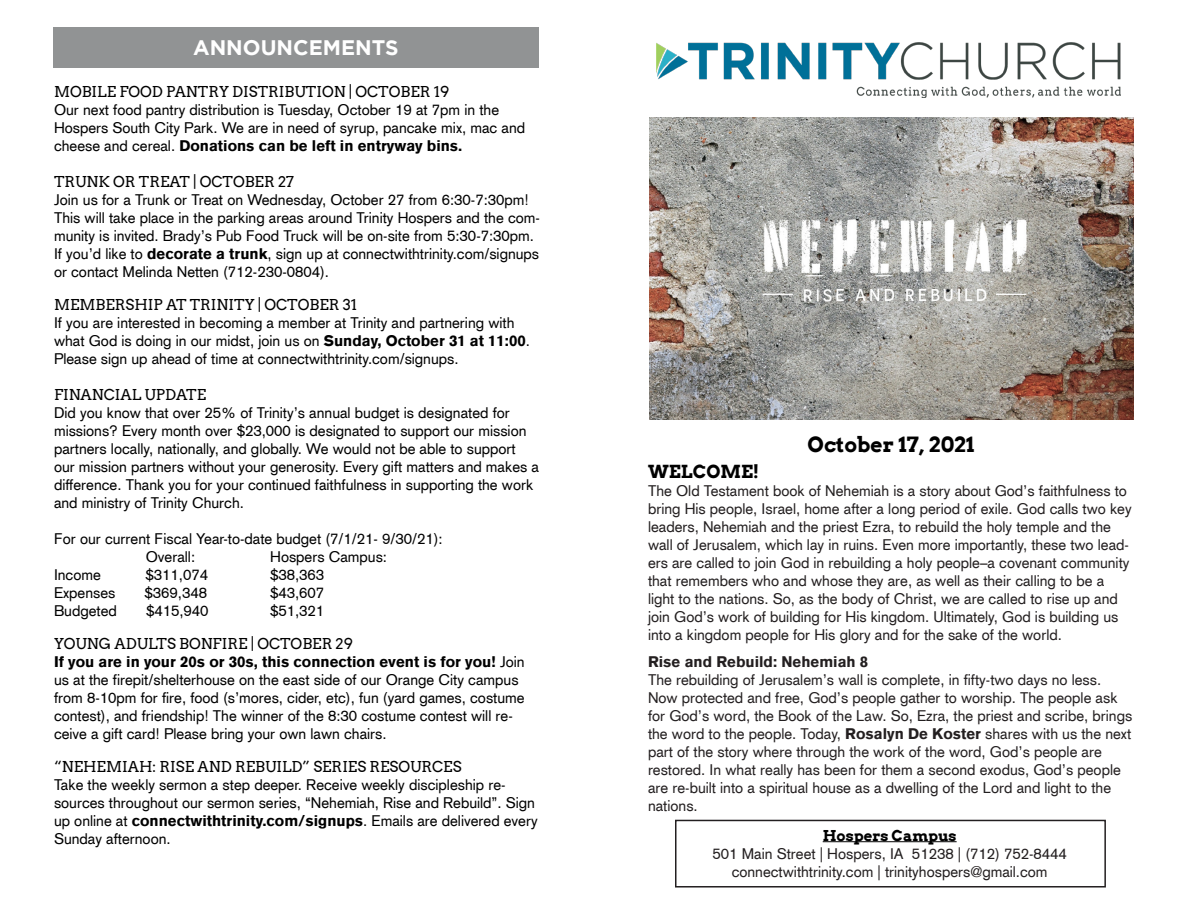
<style>
.page{position:relative;width:1188px;height:918px;background:#fff}
.page>*{position:absolute;margin:0;border:0;box-sizing:border-box;transform-origin:0 0}
.t1{font:700 21px "Arvo";color:#000}
.t2{font:700 21px "Gotham";color:#fff}
.t3{font:700 18px "Arvo";color:#000}
.t4{font:15px/18px "Akzidenz Grotesk CE";color:#000}
.t5{font:15px/18px "Akzidenz Grotesk CE";color:#231f20}
.t6{font:15px "Arvo";color:#000}
.t7{font:900 15px "Akzidenz Grotesk CE";color:#231f20}
.t8{font:700 15px "Arvo";color:#000}
.s1{font-weight:900}
</style>
<div class="page">
<div style="left:675px;top:820px;width:431px;height:68px;border:2px solid #231f20"></div>
<div style="left:53px;top:27px;width:486px;height:41px;background:#919394"></div>
<hr style="left:823px;top:841px;width:134px;height:1px;background:#000">
<img style="left:649px;top:118px;width:485px;height:301px">
<img style="left:657px;top:43px;width:463px;height:55px">
<p class="t2" style="left:193px;top:36px;width:207px">ANNOUNCEMENTS</p>
<p class="t6" style="left:54px;top:83px;width:397px">MOBILE FOOD PANTRY DISTRIBUTION | OCTOBER 19</p>
<p class="t4" style="left:54px;top:101px;width:473px">Our next food pantry distribution is Tuesday, October 19 at 7pm in the<br>Hospers South City Park. We are in need of syrup, pancake mix, mac and cheese and cereal. <span class="s1">Donations can be left in entryway bins.</span></p>
<p class="t6" style="left:54px;top:173px;width:241px">TRUNK OR TREAT | OCTOBER 27</p>
<p class="t4" style="left:54px;top:191px;width:487px">Join us for a Trunk or Treat on Wednesday, October 27 from 6:30-7:30pm!<br>This will take place in the parking areas around Trinity Hospers and the com&shy;munity is invited. Brady’s Pub Food Truck will be on-site from 5:30-7:30pm.<br>If you’d like to <span class="s1">decorate a trunk</span>, sign up at connectwithtrinity.com/signups or contact Melinda Netten (712-230-0804).</p>
<p class="t6" style="left:54px;top:296px;width:305px">MEMBERSHIP AT TRINITY | OCTOBER 31</p>
<p class="t4" style="left:54px;top:314px;width:477px">If you are interested in becoming a member at Trinity and partnering with what God is doing in our midst, join us on <span class="s1">Sunday, October 31 at 11:00</span>.<br>Please sign up ahead of time at connectwithtrinity.com/signups.</p>
<p class="t6" style="left:54px;top:386px;width:154px">FINANCIAL UPDATE</p>
<p class="t4" style="left:54px;top:404px;width:487px">Did you know that over 25% of Trinity’s annual budget is designated for missions? Every month over $23,000 is designated to support our mission partners locally, nationally, and globally. We would not be able to support our mission partners without your generosity. Every gift matters and makes a difference. Thank you for your continued faithfulness in supporting the work and ministry of Trinity Church.</p>
<p class="t4" style="left:54px;top:530px;width:390px">For our current Fiscal Year-to-date budget (7/1/21- 9/30/21):</p>
<p class="t4" style="left:146px;top:548px;width:51px">Overall:</p>
<p class="t4" style="left:270px;top:548px;width:118px">Hospers Campus:</p>
<p class="t4" style="left:54px;top:566px;width:48px">Income</p>
<p class="t4" style="left:146px;top:566px;width:64px">$311,074</p>
<p class="t4" style="left:270px;top:566px;width:56px">$38,363</p>
<p class="t4" style="left:54px;top:584px;width:63px">Expenses</p>
<p class="t4" style="left:145px;top:584px;width:64px">$369,348</p>
<p class="t4" style="left:270px;top:584px;width:56px">$43,607</p>
<p class="t4" style="left:54px;top:602px;width:64px">Budgeted</p>
<p class="t4" style="left:146px;top:602px;width:64px">$415,940</p>
<p class="t4" style="left:270px;top:602px;width:56px">$51,321</p>
<p class="t6" style="left:54px;top:635px;width:301px">YOUNG ADULTS BONFIRE | OCTOBER 29</p>
<p class="t4" style="left:54px;top:653px;width:472px"><span class="s1">If you are in your 20s or 30s, this connection event is for you!</span> Join us at the firepit/shelterhouse on the east side of our Orange City campus from 8-10pm for fire, food (s’mores, cider, etc), fun (yard games, costume contest), and friendship! The winner of the 8:30 costume contest will re&shy;ceive a gift card! Please bring your own lawn chairs.</p>
<p class="t6" style="left:54px;top:758px;width:409px">“NEHEMIAH: RISE AND REBUILD” SERIES RESOURCES</p>
<p class="t4" style="left:54px;top:776px;width:485px">Take the weekly sermon a step deeper. Receive weekly discipleship re&shy;sources throughout our sermon series, “Nehemiah, Rise and Rebuild”. Sign up online at <span class="s1">connectwithtrinity.com/signups</span>. Emails are delivered every Sunday afternoon.</p>
<p class="t1" style="left:808px;top:432px;width:168px">October 17, 2021</p>
<p class="t3" style="left:648px;top:460px;width:113px">WELCOME!</p>
<p class="t5" style="left:648px;top:482px;width:485px">The Old Testament book of Nehemiah is a story about God’s faithfulness to bring His people, Israel, home after a long period of exile. God calls two key leaders, Nehemiah and the priest Ezra, to rebuild the holy temple and the wall of Jerusalem, which lay in ruins. Even more importantly, these two lead&shy;ers are called to join God in rebuilding a holy people–a covenant community that remembers who and whose they are, as well as their calling to be a light to the nations. So, as the body of Christ, we are called to rise up and join God’s work of building for His kingdom. Ultimately, God is building us into a kingdom people for His glory and for the sake of the world.</p>
<p class="t7" style="left:648px;top:652px;width:222px">Rise and Rebuild: Nehemiah 8</p>
<p class="t5" style="left:648px;top:671px;width:486px">The rebuilding of Jerusalem’s wall is complete, in fifty-two days no less.<br>Now protected and free, God’s people gather to worship. The people ask for God’s word, the Book of the Law. So, Ezra, the priest and scribe, brings the word to the people. Today, <span class="s1">Rosalyn De Koster</span> shares with us the next part of the story where through the work of the word, God’s people are restored. In what really has been for them a second exodus, God’s people are re-built into a spiritual house as a dwelling of the Lord and light to the nations.</p>
<p class="t8" style="left:823px;top:826px;width:135px">Hospers Campus</p>
<p class="t5" style="left:713px;top:844px;width:356px">501 Main Street | Hospers, IA 51238 | (712) 752-8444</p>
<p class="t5" style="left:732px;top:862px;width:317px">connectwithtrinity.com | trinityhospers@gmail.com</p>
</div>
